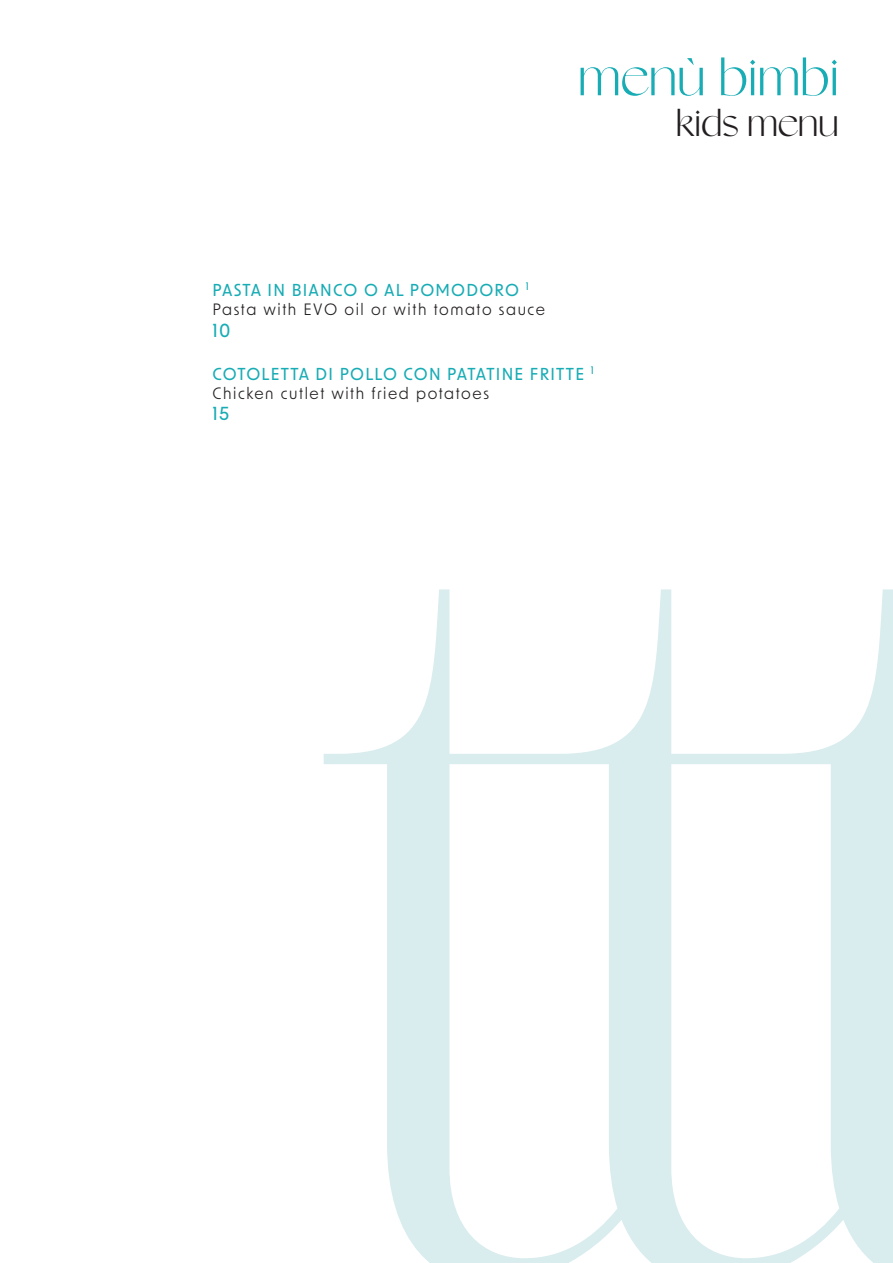
<style>
.page{position:relative;width:893px;height:1263px;background:#fff}
.page>*{position:absolute;margin:0;border:0;box-sizing:border-box;transform-origin:0 0}
.t1{font:55.05px "Rayleigh Glamour";color:#18acb5}
.t2{font:39.6px "Rayleigh Glamour";color:#231f20}
.t3{font:500 18px "New Order";color:#18acb5}
.t4{font:500 16.5px "New Order";letter-spacing:.075em;color:#18acb5}
.t5{font:15.75px "New Order";letter-spacing:.1em;color:#231f20}
</style>
<div class="page">
<svg style="left:324px;top:589px;width:569px;height:674px"></svg>
<p class="t1" style="left:578px;top:46px;width:263px">menù bimbi</p>
<p class="t2" style="left:676px;top:100px;width:165px">kids menu</p>
<p class="t4" style="left:213px;top:279px;width:318px">PASTA IN BIANCO O AL POMODORO <sup>1</sup></p>
<p class="t5" style="left:213px;top:299px;width:334px">Pasta with EVO oil or with tomato sauce</p>
<p class="t3" style="left:213px;top:318px;width:20px">10</p>
<p class="t4" style="left:213px;top:363px;width:383px">COTOLETTA DI POLLO CON PATATINE FRITTE <sup>1</sup></p>
<p class="t5" style="left:213px;top:383px;width:278px">Chicken cutlet with fried potatoes</p>
<p class="t3" style="left:213px;top:402px;width:18px">15</p>
</div>
